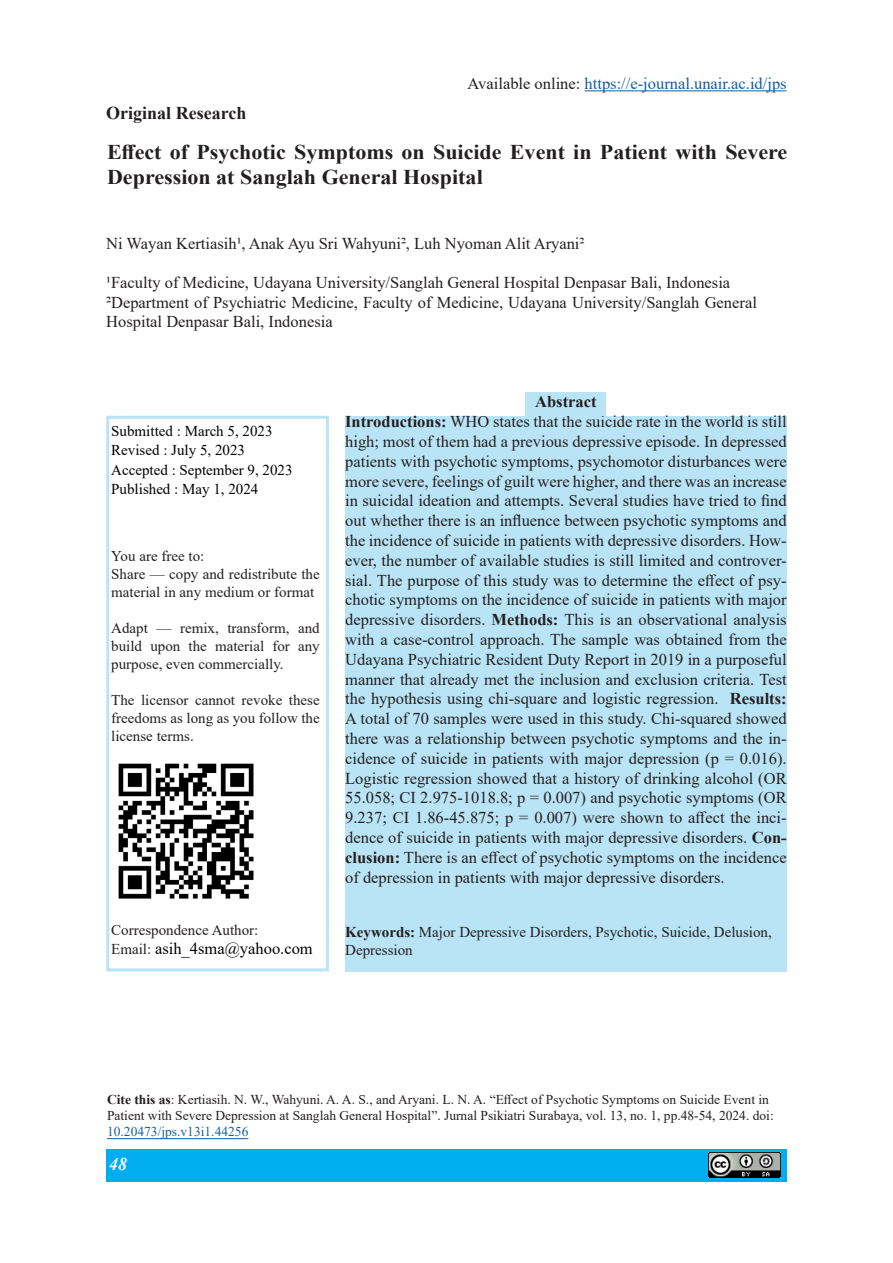
<style>
.page{position:relative;width:893px;height:1263px;background:#fff}
.page>*{position:absolute;margin:0;border:0;box-sizing:border-box;transform-origin:0 0}
.t1{font:700 21px/25.2px "Times New Roman";color:#231f20;scale:1.05 1}
.t2{font:700 18px "Times New Roman";color:#231f20}
.t3{font:italic 700 18px "Times New Roman";color:#fff}
.t4{font:16.5px/19.8px "Times New Roman";color:#231f20}
.t5{font:16.5px "Times New Roman";color:#175d9e}
.t6{font:16.5px "Times New Roman";color:#000}
.t7{font:700 16.5px "Times New Roman";color:#231f20}
.t8{font:15px/18px "Times New Roman";color:#231f20}
.t9{font:15px "Times New Roman";color:#000}
.t10{font:14.85px/18px "Times New Roman";color:#231f20;text-align:justify}
.t11{font:13.5px/16.2px "Times New Roman";color:#231f20}
.s1{color:#231f20}
.s2{font-size:15px;color:#231f20}
.s3{font-weight:700}
.s4{color:#175d9e}
</style>
<div class="page">
<div style="left:106px;top:1149px;width:681px;height:32px;background:#00aeef"></div>
<hr style="left:585px;top:90px;width:202px;height:1px;background:#175d9e">
<img style="left:708px;top:1152px;width:72px;height:26px">
<div style="left:345px;top:416px;width:442px;height:555px;background:#b9e4f6"></div>
<div style="left:526px;top:392px;width:80px;height:24px;background:#b9e4f6"></div>
<div style="left:106px;top:416px;width:223px;height:555px;border:3px solid #b9e4f6"></div>
<img style="left:118px;top:763px;width:136px;height:136px">
<hr style="left:107px;top:1138px;width:141px;height:1px;background:#175d9e">
<p class="t2" style="left:106px;top:99px;width:142px">Original Research</p>
<p class="t5" style="left:468px;top:72px;width:321px"><span class="s1">Available online:</span> https://e-journal.unair.ac.id/jps</p>
<p class="t1" style="left:107px;top:139px;width:649px">Effect of Psychotic Symptoms on Suicide Event in Patient with Severe<br>Depression at Sanglah General Hospital</p>
<p class="t4" style="left:106px;top:234px;width:480px">Ni Wayan Kertiasih1, Anak Ayu Sri Wahyuni2, Luh Nyoman Alit Aryani2</p>
<p class="t4" style="left:106px;top:272px;width:625px">1Faculty of Medicine, Udayana University/Sanglah General Hospital Denpasar Bali, Indonesia</p>
<p class="t4" style="left:106px;top:292px;width:652px">2Department of Psychiatric Medicine, Faculty of Medicine, Udayana University/Sanglah General<br>Hospital Denpasar Bali, Indonesia</p>
<p class="t9" style="left:111px;top:420px;width:163px">Submitted : March 5, 2023</p>
<p class="t9" style="left:111px;top:439px;width:135px">Revised : July 5, 2023</p>
<p class="t9" style="left:111px;top:459px;width:183px">Accepted : September 9, 2023</p>
<p class="t9" style="left:111px;top:478px;width:149px">Published : May 1, 2024</p>
<p class="t10" style="left:111px;top:546px;width:95px">You are free to:</p>
<p class="t10" style="left:111px;top:564px;width:210px">Share — copy and redistribute the material in any medium or format</p>
<p class="t10" style="left:111px;top:618px;width:210px">Adapt — remix, transform, and build upon the material for any purpose, even commercially.</p>
<p class="t10" style="left:111px;top:690px;width:210px">The licensor cannot revoke these freedoms as long as you follow the license terms.</p>
<p class="t8" style="left:111px;top:920px;width:149px">Correspondence Author:</p>
<p class="t6" style="left:111px;top:937px;width:203px"><span class="s2">Email:</span> asih_4sma@yahoo.com</p>
<p class="t7" style="left:535px;top:390px;width:63px">Abstract</p>
<p class="t4" style="left:345px;top:411px;width:443px;text-align:justify"><span class="s3">Introductions:</span> WHO states that the suicide rate in the world is still high; most of them had a previous depressive episode. In depressed patients with psychotic symptoms, psychomotor disturbances were more severe, feelings of guilt were higher, and there was an increase in suicidal ideation and attempts. Several studies have tried to find out whether there is an influence between psychotic symptoms and the incidence of suicide in patients with depressive disorders. How&shy;ever, the number of available studies is still limited and controver&shy;sial. The purpose of this study was to determine the effect of psy&shy;chotic symptoms on the incidence of suicide in patients with major depressive disorders. <span class="s3">Methods:</span> This is an observational analysis with a case-control approach. The sample was obtained from the Udayana Psychiatric Resident Duty Report in 2019 in a purposeful manner that already met the inclusion and exclusion criteria. Test the hypothesis using chi-square and logistic regression. <span class="s3">Results:<br></span>A total of 70 samples were used in this study. Chi-squared showed there was a relationship between psychotic symptoms and the in&shy;cidence of suicide in patients with major depression (p = 0.016).<br>Logistic regression showed that a history of drinking alcohol (OR 55.058; CI 2.975-1018.8; p = 0.007) and psychotic symptoms (OR 9.237; CI 1.86-45.875; p = 0.007) were shown to affect the inci&shy;dence of suicide in patients with major depressive disorders. <span class="s3">Con&shy;clusion:</span> There is an effect of psychotic symptoms on the incidence of depression in patients with major depressive disorders.</p>
<p class="t8" style="left:345px;top:923px;width:428px"><span class="s3">Keywords:</span> Major Depressive Disorders, Psychotic, Suicide, Delusion,<br>Depression</p>
<p class="t11" style="left:107px;top:1090px;width:668px"><span class="s3">Cite this as</span>: Kertiasih. N. W., Wahyuni. A. A. S., and Aryani. L. N. A. “Effect of Psychotic Symptoms on Suicide Event in<br>Patient with Severe Depression at Sanglah General Hospital”. Jurnal Psikiatri Surabaya, vol. 13, no. 1, pp.48-54, 2024. doi:<br><span class="s4">10.20473/jps.v13i1.44256</span></p>
<p class="t3" style="left:109px;top:1152px;width:19px">48</p>
</div>
